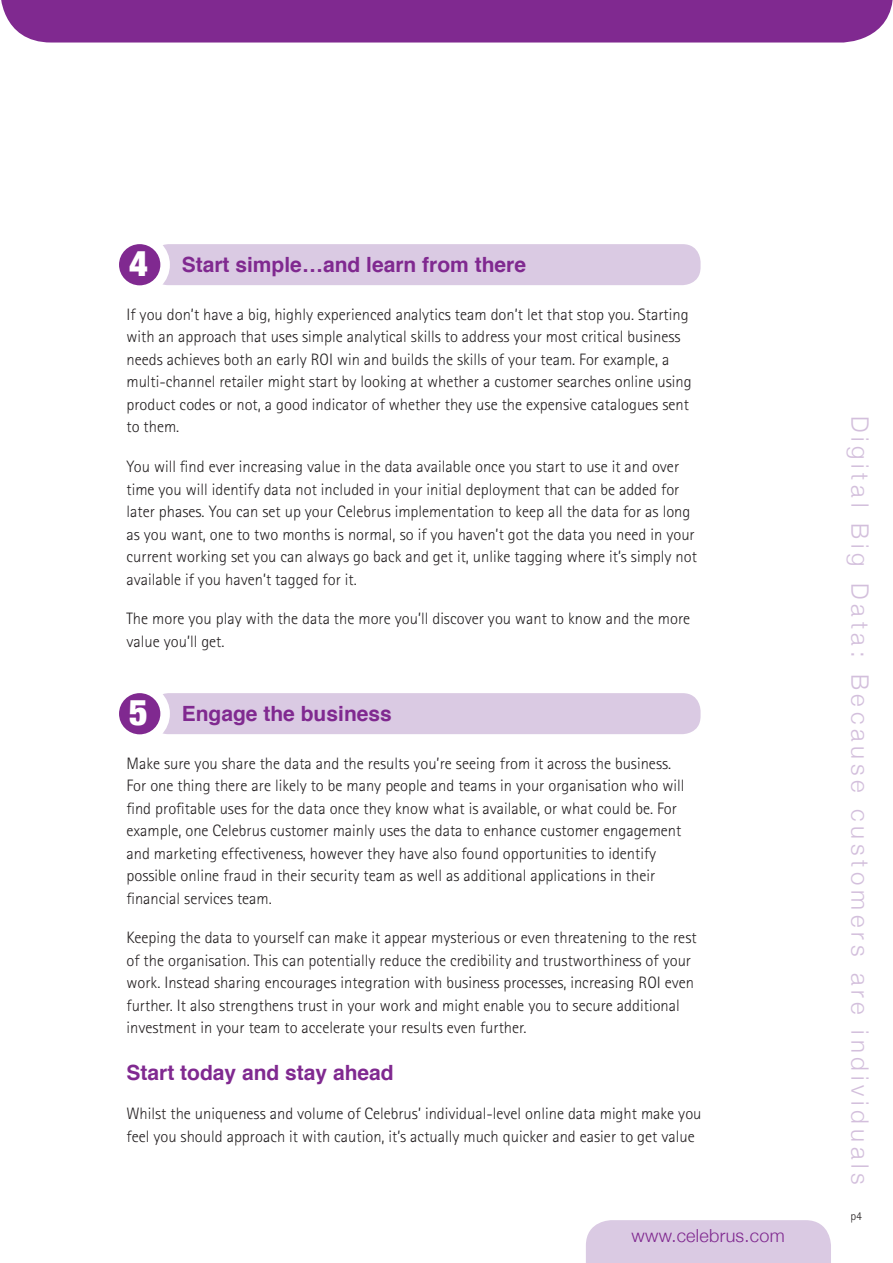
<style>
.page{position:relative;width:893px;height:1263px;background:#fff}
.page>*{position:absolute;margin:0;border:0;box-sizing:border-box;transform-origin:0 0}
.t1{font:900 condensed 36px "Helvetica Neue";color:#fff}
.t2{font:300 24px "Helvetica Neue";letter-spacing:.2em;color:#d3bfdc}
.Bold_sub_heads{font:700 21px "Helvetica";color:#802990}
.t3{font:300 18px "Helvetica Neue";letter-spacing:.015em;color:#802990}
.body_text{font:300 16.5px/22.5px "Rotis Sans Serif";color:#231f20}
.t4{font:300 12px "Rotis Sans Serif";color:#231f20}
</style>
<div class="page">
<div style="left:1px;top:0;width:892px;height:43px;background:#802990"></div>
<div style="left:586px;top:1220px;width:245px;height:43px;background:#dacae3"></div>
<div style="left:150px;top:693px;width:551px;height:41px;background:#dacae3;border-radius:18px"></div>
<svg style="left:114px;top:688px;width:51px;height:51px"></svg>
<div style="left:109px;top:684px;width:61px;height:60px;border:10px solid #fff;border-radius:50%"></div>
<div style="left:150px;top:244px;width:551px;height:41px;background:#dacae3;border-radius:18px"></div>
<svg style="left:114px;top:239px;width:51px;height:51px"></svg>
<div style="left:109px;top:235px;width:61px;height:60px;border:10px solid #fff;border-radius:50%"></div>
<p class="t1" style="left:129px;top:233px;width:20px">4</p>
<p class="Bold_sub_heads" style="left:182px;top:248px;width:346px">Start simple…and learn from there</p>
<p class="body_text" style="left:126px;top:303px;width:567px">If you don’t have a big, highly experienced analytics team don’t let that stop you. Starting with an approach that uses simple analytical skills to address your most critical business needs achieves both an early ROI win and builds the skills of your team. For example, a multi-channel retailer might start by looking at whether a customer searches online using product codes or not, a good indicator of whether they use the expensive catalogues sent to them.</p>
<p class="body_text" style="left:126px;top:455px;width:572px">You will find ever increasing value in the data available once you start to use it and over time you will identify data not included in your initial deployment that can be added for later phases. You can set up your Celebrus implementation to keep all the data for as long as you want, one to two months is normal, so if you haven’t got the data you need in your current working set you can always go back and get it, unlike tagging where it’s simply not available if you haven’t tagged for it.</p>
<p class="body_text" style="left:126px;top:607px;width:565px">The more you play with the data the more you’ll discover you want to know and the more value you’ll get.</p>
<p class="t1" style="left:129px;top:682px;width:20px">5</p>
<p class="Bold_sub_heads" style="left:182px;top:696px;width:212px">Engage the business</p>
<p class="body_text" style="left:126px;top:752px;width:559px">Make sure you share the data and the results you’re seeing from it across the business.<br>For one thing there are likely to be many people and teams in your organisation who will find profitable uses for the data once they know what is available, or what could be. For example, one Celebrus customer mainly uses the data to enhance customer engagement and marketing effectiveness, however they have also found opportunities to identify possible online fraud in their security team as well as additional applications in their financial services team.</p>
<p class="body_text" style="left:126px;top:926px;width:572px">Keeping the data to yourself can make it appear mysterious or even threatening to the rest of the organisation. This can potentially reduce the credibility and trustworthiness of your work. Instead sharing encourages integration with business processes, increasing ROI even further. It also strengthens trust in your work and might enable you to secure additional investment in your team to accelerate your results even further.</p>
<p class="Bold_sub_heads" style="left:126px;top:1055px;width:269px">Start today and stay ahead</p>
<p class="body_text" style="left:126px;top:1102px;width:576px">Whilst the uniqueness and volume of Celebrus’ individual-level online data might make you feel you should approach it with caution, it’s actually much quicker and easier to get value</p>
<p class="t3" style="left:632px;top:1221px;width:155px">www.celebrus.com</p>
<p class="t2" style="left:879px;top:416px;width:771px;rotate:90deg">Digital Big Data: Because customers are individuals</p>
<p class="t4" style="left:850px;top:1209px;width:13px">p4</p>
</div>
